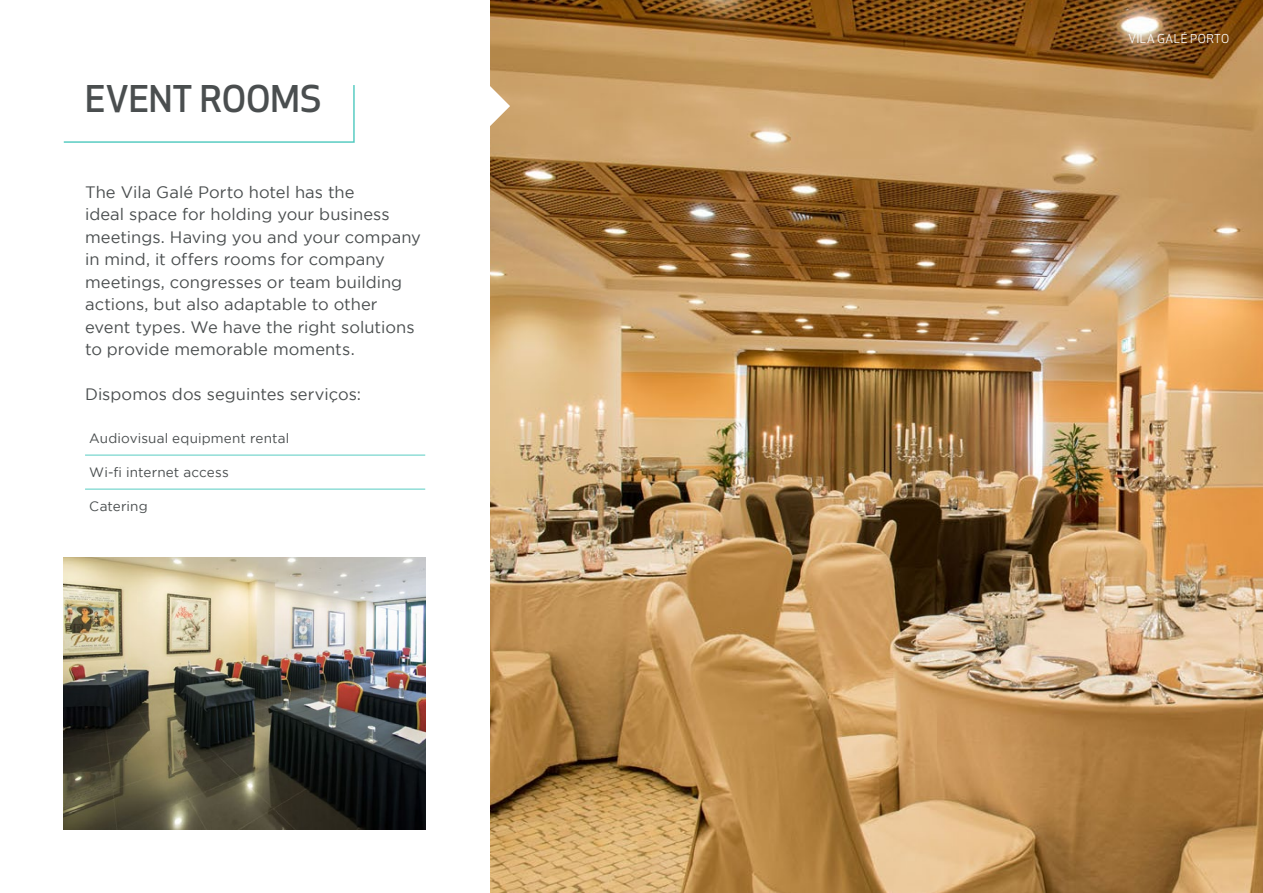
<style>
.page{position:relative;width:1263px;height:893px;background:#fff}
.page>*{position:absolute;margin:0;border:0;box-sizing:border-box;transform-origin:0 0}
.t1{font:500 36px "Apex New";color:#4a4e4f}
.t2{font:16.5px/22.5px "Gotham";letter-spacing:.005em;color:#4a4e4f}
.t3{font:13.5px "Gotham";letter-spacing:.01em;color:#4a4e4f}
.t4{font:12px "Apex New";letter-spacing:.04em;color:#fff}
</style>
<div class="page">
<img style="left:490px;top:0;width:773px;height:893px">
<hr style="left:85px;top:455px;width:340px;height:1px;background:#58ccc2">
<hr style="left:85px;top:489px;width:340px;height:1px;background:#58ccc2">
<svg style="left:490px;top:85px;width:20px;height:42px"></svg>
<svg style="left:63px;top:85px;width:292px;height:58px"></svg>
<img style="left:64px;top:558px;width:361px;height:271px">
<h1 class="t1" style="left:85px;top:75px;width:238px">EVENT ROOMS</h1>
<p class="t2" style="left:85px;top:180px;width:337px">The Vila Galé Porto hotel has the<br>ideal space for holding your business meetings. Having you and your company in mind, it offers rooms for company meetings, congresses or team building actions, but also adaptable to other event types. We have the right solutions to provide memorable moments.</p>
<p class="t2" style="left:85px;top:383px;width:278px">Dispomos dos seguintes serviços:</p>
<p class="t3" style="left:89px;top:431px;width:201px">Audiovisual equipment rental</p>
<p class="t3" style="left:89px;top:465px;width:141px">Wi-fi internet access</p>
<p class="t3" style="left:89px;top:499px;width:60px">Catering</p>
<p class="t4" style="left:1128px;top:31px;width:102px">VILA GALÉ PORTO</p>
</div>
